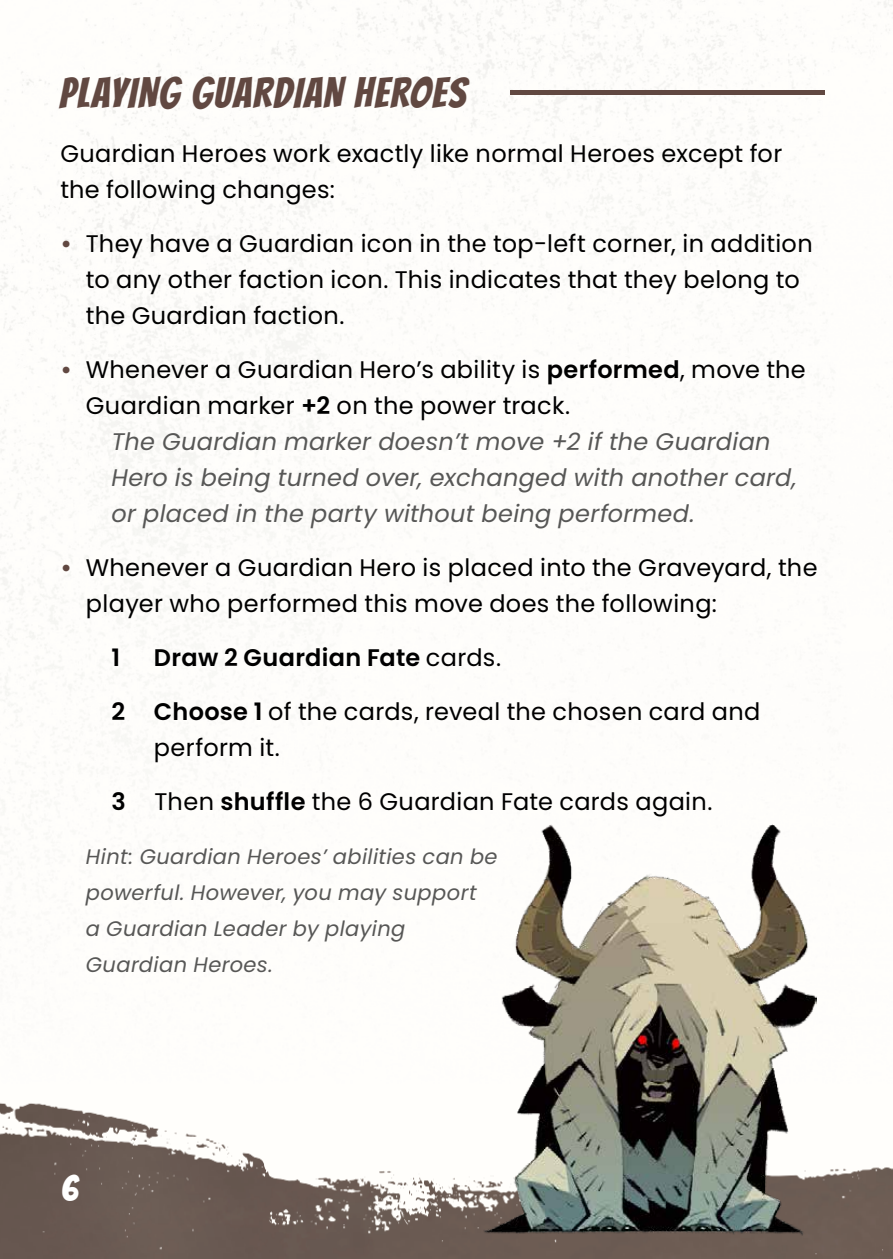
<style>
.page{position:relative;width:893px;height:1259px;background:#fefdfb}
.page>*{position:absolute;margin:0;border:0;box-sizing:border-box;transform-origin:0 0}
.t1{font:42px "Bangers";letter-spacing:.04em;color:#614841}
.t2{font:36px "Bangers";color:#fff}
.t3{font:24px/36px "Poppins";letter-spacing:.015em;color:#000}
.t4{font:italic 24px/36px "Poppins";letter-spacing:.015em;color:#575756}
.t5{font:600 24px "Poppins";letter-spacing:.015em;color:#000}
.t6{font:italic 21px/36px "Poppins";letter-spacing:.02em;color:#575756}
.s1{font-weight:600;color:#614841}
.s2{font-weight:600}
.s3{font-weight:400}
</style>
<div class="page">
<img style="left:0;top:1103px;width:893px;height:156px">
<hr style="left:510px;top:90px;width:315px;height:4px;background:#614841">
<img style="left:476px;top:824px;width:340px;height:418px">
<h1 class="t1" style="left:59px;top:69px;width:408px">PLAYING GUARDIAN HEROES</h1>
<p class="t3" style="left:60px;top:136px;width:723px">Guardian Heroes work exactly like normal Heroes except for the following changes:</p>
<p class="t3" style="left:86px;top:226px;width:728px;text-indent:-26px"><span class="s1">•</span> They have a Guardian icon in the top-left corner, in addition to any other faction icon. This indicates that they belong to the Guardian faction.</p>
<p class="t3" style="left:86px;top:352px;width:721px;text-indent:-26px"><span class="s1">•</span> Whenever a Guardian Hero’s ability is <span class="s2">performed</span>, move the<br>Guardian marker <span class="s2">+2</span> on the power track.</p>
<p class="t4" style="left:111px;top:424px;width:687px">The Guardian marker doesn’t move +2 if the Guardian<br>Hero is being turned over, exchanged with another card, or placed in the party without being performed.</p>
<p class="t3" style="left:86px;top:550px;width:733px;text-indent:-26px"><span class="s1">•</span> Whenever a Guardian Hero is placed into the Graveyard, the player who performed this move does the following:</p>
<p class="t5" style="left:111px;top:644px;width:10px">1</p>
<p class="t5" style="left:154px;top:644px;width:349px">Draw 2 Guardian Fate <span class="s3">cards.</span></p>
<p class="t3" style="left:154px;top:694px;width:608px;text-indent:-43px"><span class="s2">2 Choose 1</span> of the cards, reveal the chosen card and perform it.</p>
<p class="t3" style="left:111px;top:784px;width:603px"><span class="s2">3</span> Then <span class="s2">shuffle</span> the 6 Guardian Fate cards again.</p>
<p class="t6" style="left:86px;top:839px;width:413px">Hint: Guardian Heroes’ abilities can be powerful. However, you may support<br>a Guardian Leader by playing<br>Guardian Heroes.</p>
<h2 class="t2" style="left:60px;top:1167px;width:19px">6</h2>
</div>
